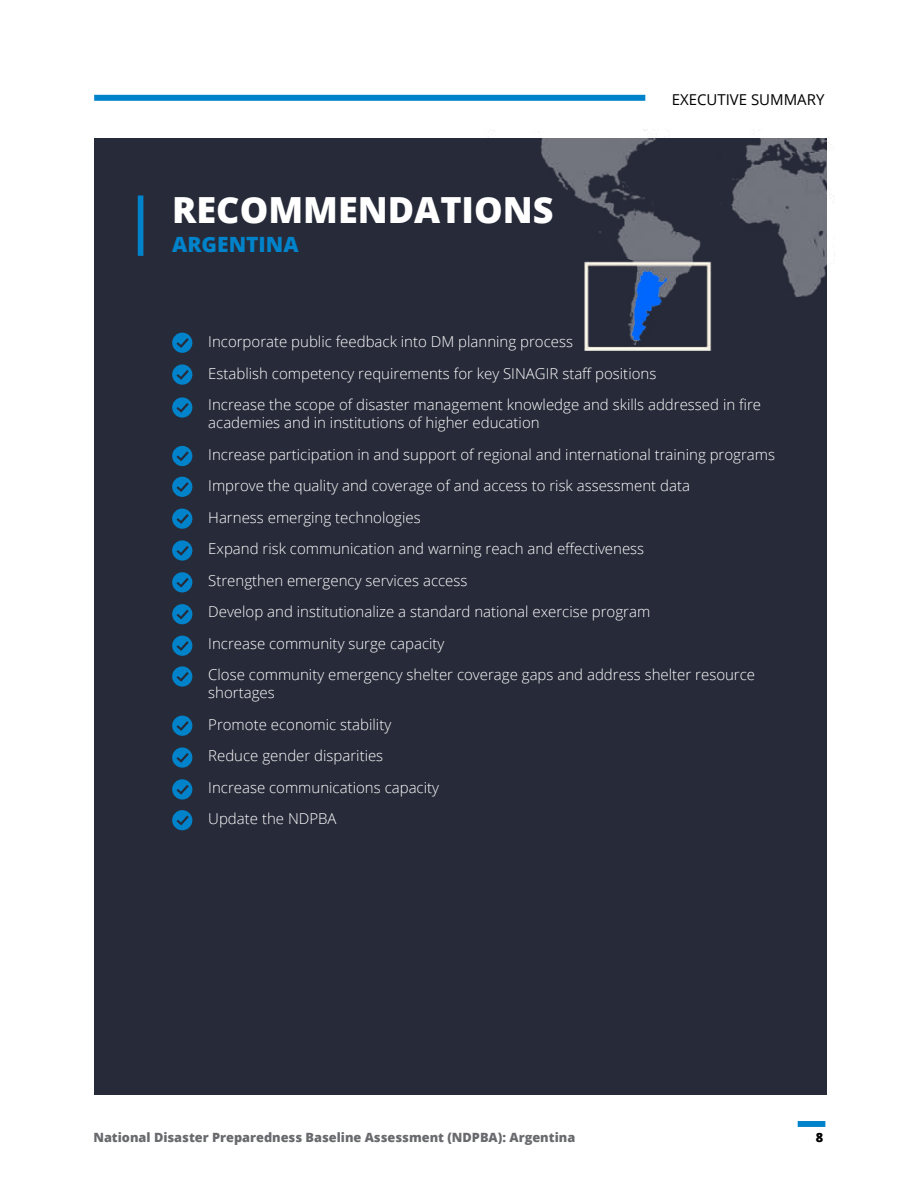
<style>
.page{position:relative;width:918px;height:1188px;background:#fff}
.page>*{position:absolute;margin:0;border:0;box-sizing:border-box;transform-origin:0 0}
.t1{font:800 36px "Open Sans";color:#fff}
.t2{font:800 21px "Open Sans";color:#0083ca}
.t3{font:300 15px/31.5px "Open Sans";color:#fff}
.t4{font:15px "Open Sans";color:#000}
.t5{font:800 12.75px "Open Sans";color:#696a6d}
.t6{font:800 12.75px "Open Sans";color:#000}
</style>
<div class="page">
<div style="left:798px;top:1121px;width:27px;height:6px;background:#0083ca"></div>
<div style="left:94px;top:138px;width:733px;height:956px;background:#272b39"></div>
<div style="left:94px;top:95px;width:551px;height:6px;background:#0083ca"></div>
<img style="left:488px;top:129px;width:347px;height:222px">
<div style="left:138px;top:195px;width:5px;height:61px;background:#0083ca"></div>
<svg style="left:172px;top:446px;width:20px;height:20px"></svg>
<svg style="left:172px;top:636px;width:20px;height:20px"></svg>
<svg style="left:172px;top:509px;width:20px;height:20px"></svg>
<svg style="left:172px;top:716px;width:20px;height:20px"></svg>
<svg style="left:172px;top:333px;width:20px;height:20px"></svg>
<svg style="left:172px;top:572px;width:20px;height:20px"></svg>
<svg style="left:172px;top:779px;width:20px;height:21px"></svg>
<svg style="left:172px;top:397px;width:20px;height:21px"></svg>
<svg style="left:172px;top:477px;width:20px;height:20px"></svg>
<svg style="left:172px;top:666px;width:20px;height:21px"></svg>
<svg style="left:172px;top:540px;width:20px;height:21px"></svg>
<svg style="left:172px;top:747px;width:20px;height:21px"></svg>
<svg style="left:172px;top:364px;width:20px;height:21px"></svg>
<svg style="left:172px;top:604px;width:20px;height:20px"></svg>
<svg style="left:172px;top:810px;width:20px;height:20px"></svg>
<h1 class="t1" style="left:172px;top:183px;width:383px">RECOMMENDATIONS</h1>
<h2 class="t2" style="left:172px;top:229px;width:128px">ARGENTINA</h2>
<p class="t4" style="left:672px;top:89px;width:154px">EXECUTIVE SUMMARY</p>
<p class="t3" style="left:208px;top:326px;width:554px">Incorporate public feedback into DM planning process<br>Establish competency requirements for key SINAGIR staff positions<br>Increase the scope of disaster management knowledge and skills addressed in fire</p>
<p class="t3" style="left:208px;top:407px;width:568px">academies and in institutions of higher education<br>Increase participation in and support of regional and international training programs Improve the quality and coverage of and access to risk assessment data<br>Harness emerging technologies<br>Expand risk communication and warning reach and effectiveness<br>Strengthen emergency services access<br>Develop and institutionalize a standard national exercise program<br>Increase community surge capacity<br>Close community emergency shelter coverage gaps and address shelter resource</p>
<p class="t3" style="left:208px;top:677px;width:232px">shortages<br>Promote economic stability<br>Reduce gender disparities<br>Increase communications capacity<br>Update the NDPBA</p>
<p class="t5" style="left:93px;top:1127px;width:483px">National Disaster Preparedness Baseline Assessment (NDPBA): Argentina</p>
<p class="t6" style="left:816px;top:1128px;width:9px">8</p>
</div>
